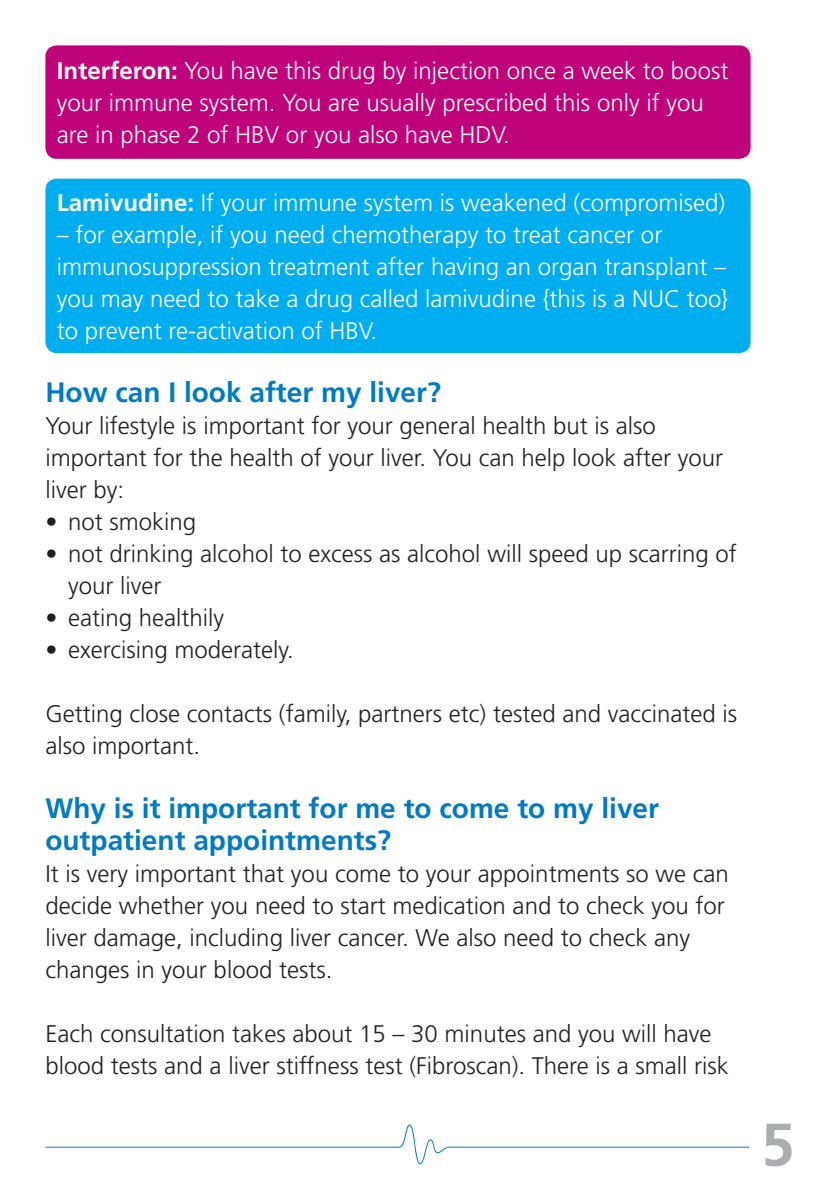
<style>
.page{position:relative;width:840px;height:1191px;background:#fff}
.page>*{position:absolute;margin:0;border:0;box-sizing:border-box;transform-origin:0 0}
.t1{font:700 60px "Frutiger";color:#acadb1}
.t2{font:700 28px/32px "Frutiger";color:#007ac2}
.t3{font:300 24px/32px "Frutiger";color:#231f20}
.t4{font:300 24px/32px "Frutiger";color:#fff}
.s1{font-weight:700}
</style>
<div class="page">
<svg style="left:45px;top:1124px;width:705px;height:40px"></svg>
<div style="left:45px;top:45px;width:705px;height:114px;background:#c0027a;border-radius:11px"></div>
<div style="left:45px;top:179px;width:705px;height:174px;background:#00aeef;border-radius:11px"></div>
<p class="t4" style="left:57px;top:55px;width:672px"><span class="s1">Interferon:</span> You have this drug by injection once a week to boost your immune system. You are usually prescribed this only if you are in phase 2 of HBV or you also have HDV.</p>
<p class="t4" style="left:57px;top:187px;width:669px"><span class="s1">Lamivudine:</span> If your immune system is weakened (compromised)</p>
<p class="t4" style="left:57px;top:219px;width:672px">– for example, if you need chemotherapy to treat cancer or immunosuppression treatment after having an organ transplant – you may need to take a drug called lamivudine {this is a NUC too} to prevent re-activation of HBV.</p>
<p class="t2" style="left:45px;top:376px;width:397px">How can I look after my liver?</p>
<p class="t3" style="left:45px;top:409px;width:678px">Your lifestyle is important for your general health but is also important for the health of your liver. You can help look after your liver by:</p>
<p class="t3" style="left:45px;top:505px;width:152px">• not smoking</p>
<p class="t3" style="left:68px;top:537px;width:670px;text-indent:-23px">• not drinking alcohol to excess as alcohol will speed up scarring of your liver</p>
<p class="t3" style="left:45px;top:601px;width:180px">• eating healthily</p>
<p class="t3" style="left:45px;top:633px;width:250px">• exercising moderately.</p>
<p class="t3" style="left:45px;top:697px;width:693px">Getting close contacts (family, partners etc) tested and vaccinated is also important.</p>
<p class="t2" style="left:45px;top:792px;width:615px">Why is it important for me to come to my liver outpatient appointments?</p>
<p class="t3" style="left:45px;top:857px;width:684px">It is very important that you come to your appointments so we can decide whether you need to start medication and to check you for liver damage, including liver cancer. We also need to check any changes in your blood tests.</p>
<p class="t3" style="left:45px;top:1017px;width:684px">Each consultation takes about 15 – 30 minutes and you will have blood tests and a liver stiffness test (Fibroscan). There is a small risk</p>
<h1 class="t1" style="left:760px;top:1109px;width:35px">5</h1>
</div>
